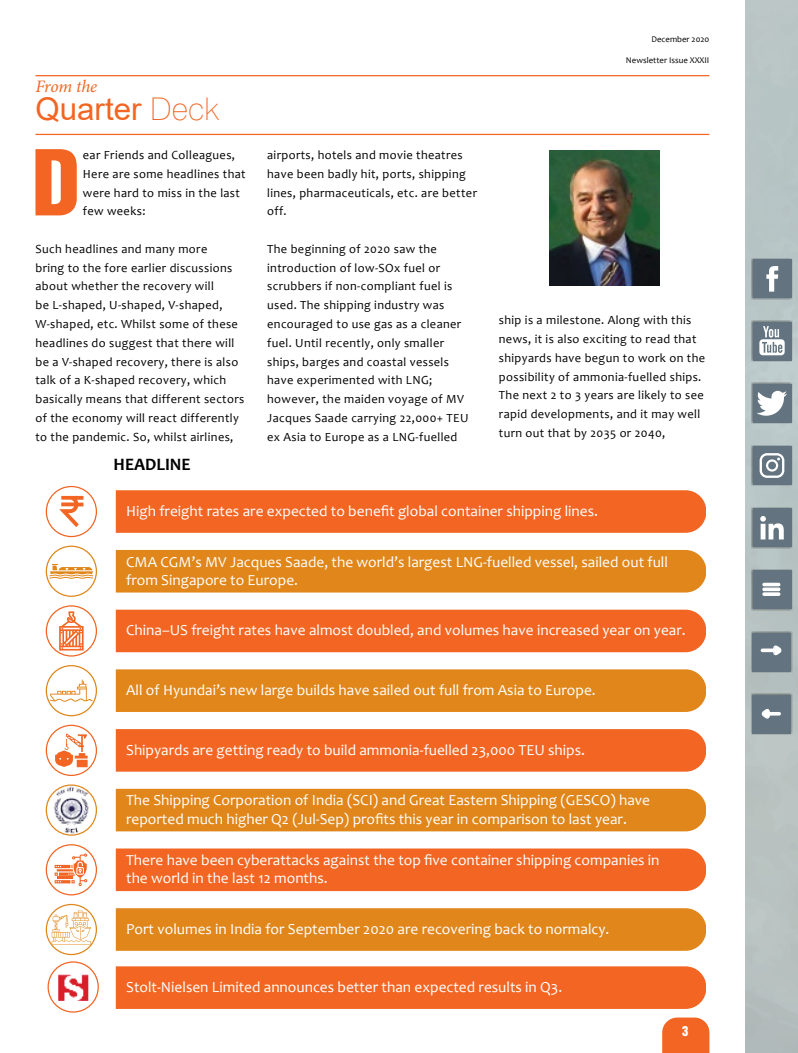
<style>
.page{position:relative;width:798px;height:1053px;background:#fff}
.page>*{position:absolute;margin:0;border:0;box-sizing:border-box;transform-origin:0 0}
.t1{font:82.88px "Helvetica Inserat";color:#f26522;scale:1.05 1}
.t2{font:31.25px "Arial";color:#f26522}
.t3{font:700 17.5px "Candara";color:#000}
.t4{font:italic 17.5px "Minion Pro";letter-spacing:-.01em;color:#f26522}
.t5{font:15.38px/18.4px "Candara";color:#fff}
.t6{font:12.5px/18.8px "Candara";letter-spacing:.03em;color:#000}
.t7{font:12.5px "Helvetica Inserat";color:#fff}
.t8{font:8.75px "Candara";color:#000}
.s1{font-family:"Swiss 721 BT";font-weight:100}
</style>
<div class="page">
<svg style="left:745px;top:0;width:53px;height:1052px"></svg>
<svg style="left:662px;top:1017px;width:47px;height:35px"></svg>
<hr style="left:35px;top:75px;width:674px;height:1px;background:#f26522">
<hr style="left:35px;top:134px;width:674px;height:1px;background:#f26522">
<img style="left:549px;top:150px;width:110px;height:135px">
<div style="left:116px;top:490px;width:589px;height:43px;background:#f26522"></div>
<div style="left:116px;top:550px;width:589px;height:42px;background:#e0861a"></div>
<div style="left:116px;top:609px;width:589px;height:43px;background:#f26522"></div>
<div style="left:116px;top:669px;width:589px;height:43px;background:#e0861a"></div>
<div style="left:116px;top:729px;width:589px;height:42px;background:#f26522"></div>
<div style="left:116px;top:788px;width:589px;height:43px;background:#e0861a"></div>
<div style="left:116px;top:848px;width:589px;height:43px;background:#f26522"></div>
<div style="left:116px;top:908px;width:589px;height:42px;background:#e0861a"></div>
<div style="left:116px;top:966px;width:589px;height:42px;background:#f26522"></div>
<div style="left:46px;top:486px;width:51px;height:51px;border:1px solid #f26522;border-radius:50%"></div>
<div style="left:46px;top:545px;width:51px;height:52px;border:1px solid #e0861a;border-radius:50%"></div>
<div style="left:46px;top:605px;width:51px;height:51px;border:1px solid #f26522;border-radius:50%"></div>
<div style="left:46px;top:665px;width:51px;height:51px;border:1px solid #e0861a;border-radius:50%"></div>
<div style="left:46px;top:724px;width:51px;height:52px;border:1px solid #f26522;border-radius:50%"></div>
<div style="left:46px;top:784px;width:51px;height:51px;border:1px solid #e0861a;border-radius:50%"></div>
<div style="left:46px;top:844px;width:51px;height:51px;border:1px solid #f26522;border-radius:50%"></div>
<div style="left:46px;top:903px;width:51px;height:52px;border:1px solid #e0861a;border-radius:50%"></div>
<div style="left:48px;top:961px;width:51px;height:51px;border:1px solid #f26522;border-radius:50%"></div>
<svg style="left:59px;top:496px;width:24px;height:31px"></svg>
<svg style="left:49px;top:564px;width:44px;height:14px"></svg>
<svg style="left:50px;top:679px;width:43px;height:23px"></svg>
<svg style="left:52px;top:910px;width:39px;height:34px"></svg>
<svg style="left:59px;top:611px;width:25px;height:39px"></svg>
<svg style="left:55px;top:733px;width:33px;height:34px"></svg>
<svg style="left:55px;top:853px;width:32px;height:33px"></svg>
<img style="left:52px;top:785px;width:38px;height:49px">
<img style="left:58px;top:974px;width:31px;height:26px">
<h3 class="t4" style="left:35px;top:74px;width:63px">From the</h3>
<h2 class="t2" style="left:35px;top:88px;width:185px">Quarter <span class="s1">Deck</span></h2>
<h1 class="t1" style="left:32px;top:133px;width:48px">D</h1>
<p class="t6" style="left:83px;top:145px;width:164px">ear Friends and Colleagues,<br>Here are some headlines that were hard to miss in the last few weeks:</p>
<p class="t6" style="left:35px;top:239px;width:210px">Such headlines and many more<br>bring to the fore earlier discussions about whether the recovery will<br>be L-shaped, U-shaped, V-shaped, W-shaped, etc. Whilst some of these headlines do suggest that there will be a V-shaped recovery, there is also talk of a K-shaped recovery, which basically means that different sectors of the economy will react differently to the pandemic. So, whilst airlines,</p>
<h3 class="t3" style="left:113px;top:453px;width:79px">HEADLINE</h3>
<p class="t8" style="left:651px;top:33px;width:59px">December 2020</p>
<p class="t8" style="left:625px;top:54px;width:85px">Newsletter Issue XXXII</p>
<p class="t6" style="left:267px;top:146px;width:211px">airports, hotels and movie theatres have been badly hit, ports, shipping lines, pharmaceuticals, etc. are better off.</p>
<p class="t6" style="left:267px;top:239px;width:203px">The beginning of 2020 saw the introduction of low-SOx fuel or scrubbers if non-compliant fuel is used. The shipping industry was encouraged to use gas as a cleaner fuel. Until recently, only smaller ships, barges and coastal vessels have experimented with LNG; however, the maiden voyage of MV<br>Jacques Saade carrying 22,000+ TEU ex Asia to Europe as a LNG-fuelled</p>
<p class="t6" style="left:498px;top:311px;width:208px">ship is a milestone. Along with this news, it is also exciting to read that shipyards have begun to work on the possibility of ammonia-fuelled ships.<br>The next 2 to 3 years are likely to see rapid developments, and it may well turn out that by 2035 or 2040,</p>
<p class="t5" style="left:126px;top:501px;width:473px">High freight rates are expected to benefit global container shipping lines.</p>
<p class="t5" style="left:126px;top:552px;width:543px">CMA CGM’s MV Jacques Saade, the world’s largest LNG-fuelled vessel, sailed out full from Singapore to Europe.</p>
<p class="t5" style="left:126px;top:621px;width:561px">China–US freight rates have almost doubled, and volumes have increased year on year.</p>
<p class="t5" style="left:126px;top:680px;width:471px">All of Hyundai’s new large builds have sailed out full from Asia to Europe.</p>
<p class="t5" style="left:126px;top:740px;width:460px">Shipyards are getting ready to build ammonia-fuelled 23,000 TEU ships.</p>
<p class="t5" style="left:126px;top:791px;width:525px">The Shipping Corporation of India (SCI) and Great Eastern Shipping (GESCO) have reported much higher Q2 (Jul-Sep) profits this year in comparison to last year.</p>
<p class="t5" style="left:126px;top:850px;width:534px">There have been cyberattacks against the top five container shipping companies in the world in the last 12 months.</p>
<p class="t5" style="left:126px;top:919px;width:484px">Port volumes in India for September 2020 are recovering back to normalcy.</p>
<p class="t5" style="left:126px;top:977px;width:437px">Stolt-Nielsen Limited announces better than expected results in Q3.</p>
<p class="t7" style="left:682px;top:1023px;width:8px">3</p>
</div>
